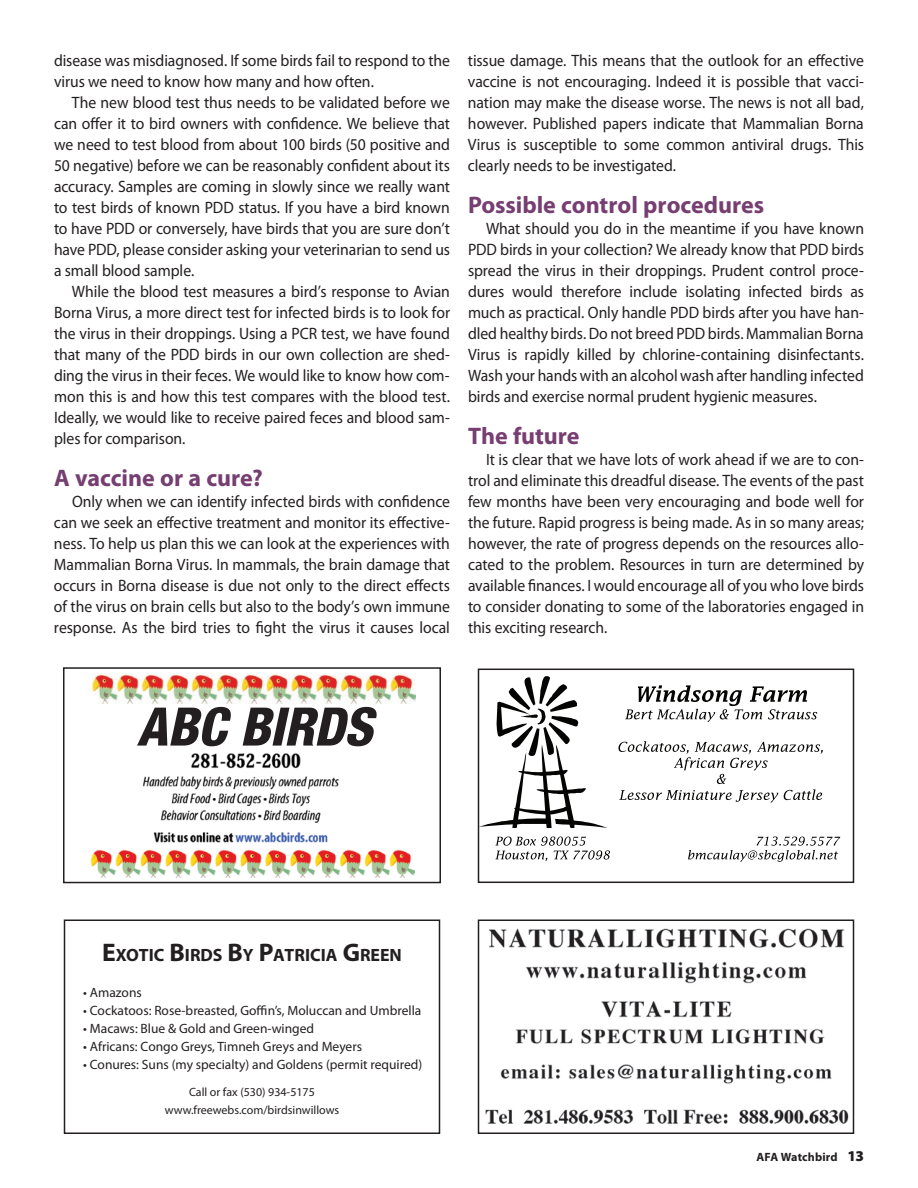
<style>
.page{position:relative;width:918px;height:1188px;background:#fff}
.page>*{position:absolute;margin:0;border:0;box-sizing:border-box;transform-origin:0 0}
.t1{font:italic 800 condensed 53.1px "Helvetica Neue";color:#231f20}
.t2{font:700 24px "Myriad Pro";color:#763e71}
.t3{font:700 17.85px "Myriad Pro";color:#231f20}
.t4{font:16.5px/21px "Myriad Pro";letter-spacing:-.005em;color:#231f20;text-align:justify;scale:.95 1}
.t5{font:13.5px "Myriad Pro";color:#231f20}
.t6{font:12px/18px "Myriad Pro";color:#231f20;text-align:center}
.t7{font:700 12px "Myriad Pro";letter-spacing:.01em;color:#231f20}
.s1{font-size:25.5px}
.s2{font-weight:900;font-size:15px}
</style>
<div class="page">
<div style="left:64px;top:920px;width:376px;height:214px;border:2px solid #231f20"></div>
<img style="left:485px;top:928px;width:364px;height:196px">
<div style="left:478px;top:920px;width:376px;height:214px;border:2px solid #231f20"></div>
<svg style="left:625px;top:685px;width:192px;height:37px"></svg>
<svg style="left:618px;top:741px;width:205px;height:61px"></svg>
<svg style="left:481px;top:676px;width:129px;height:185px"></svg>
<svg style="left:688px;top:837px;width:152px;height:25px"></svg>
<div style="left:478px;top:669px;width:376px;height:214px;border:2px solid #231f20"></div>
<div style="left:63px;top:667px;width:378px;height:216px;border:2px solid #231f20"></div>
<img style="left:90px;top:753px;width:324px;height:125px">
<img style="left:92px;top:673px;width:323px;height:30px">
<p class="t4" style="left:54px;top:50px;width:418px">disease was misdiagnosed. If some birds fail to respond to the</p>
<p class="t4" style="left:54px;top:71px;width:338px">virus we need to know how many and how often.</p>
<p class="t4" style="left:72px;top:92px;width:399px">The new blood test thus needs to be validated before we</p>
<p class="t4" style="left:54px;top:113px;width:418px">can offer it to bird owners with confidence. We believe that</p>
<p class="t4" style="left:54px;top:134px;width:418px">we need to test blood from about 100 birds (50 positive and</p>
<p class="t4" style="left:54px;top:155px;width:418px">50 negative) before we can be reasonably confident about its</p>
<p class="t4" style="left:54px;top:176px;width:418px">accuracy. Samples are coming in slowly since we really want</p>
<p class="t4" style="left:54px;top:197px;width:418px">to test birds of known PDD status. If you have a bird known</p>
<p class="t4" style="left:54px;top:218px;width:418px">to have PDD or conversely, have birds that you are sure don’t</p>
<p class="t4" style="left:54px;top:239px;width:418px">have PDD, please consider asking your veterinarian to send us</p>
<p class="t4" style="left:54px;top:260px;width:149px">a small blood sample.</p>
<p class="t4" style="left:72px;top:281px;width:399px">While the blood test measures a bird’s response to Avian</p>
<p class="t4" style="left:54px;top:302px;width:418px">Borna Virus, a more direct test for infected birds is to look for</p>
<p class="t4" style="left:54px;top:323px;width:418px">the virus in their droppings. Using a PCR test, we have found</p>
<p class="t4" style="left:54px;top:344px;width:418px">that many of the PDD birds in our own collection are shed-</p>
<p class="t4" style="left:54px;top:365px;width:418px">ding the virus in their feces. We would like to know how com-</p>
<p class="t4" style="left:54px;top:386px;width:418px">mon this is and how this test compares with the blood test.</p>
<p class="t4" style="left:54px;top:407px;width:418px">Ideally, we would like to receive paired feces and blood sam-</p>
<p class="t4" style="left:54px;top:428px;width:140px">ples for comparison.</p>
<p class="t2" style="left:54px;top:463px;width:210px">A vaccine or a cure?</p>
<p class="t4" style="left:54px;top:491px;width:419px;text-indent:18px">Only when we can identify infected birds with confidence can we seek an effective treatment and monitor its effective&shy;ness. To help us plan this we can look at the experiences with Mammalian Borna Virus. In mammals, the brain damage that occurs in Borna disease is due not only to the direct effects of the virus on brain cells but also to the body’s own immune response. As the bird tries to fight the virus it causes local</p>
<p class="t4" style="left:468px;top:50px;width:419px">tissue damage. This means that the outlook for an effective vaccine is not encouraging. Indeed it is possible that vacci&shy;nation may make the disease worse. The news is not all bad, however. Published papers indicate that Mammalian Borna Virus is susceptible to some common antiviral drugs. This clearly needs to be investigated.</p>
<p class="t2" style="left:468px;top:190px;width:298px">Possible control procedures</p>
<p class="t4" style="left:468px;top:218px;width:418px;text-indent:18px">What should you do in the meantime if you have known PDD birds in your collection? We already know that PDD birds spread the virus in their droppings. Prudent control proce&shy;dures would therefore include isolating infected birds as much as practical. Only handle PDD birds after you have han&shy;dled healthy birds. Do not breed PDD birds. Mammalian Borna Virus is rapidly killed by chlorine-containing disinfectants.<br>Wash your hands with an alcohol wash after handling infected birds and exercise normal prudent hygienic measures.</p>
<p class="t2" style="left:468px;top:421px;width:113px">The future</p>
<p class="t4" style="left:468px;top:449px;width:418px;text-indent:18px">It is clear that we have lots of work ahead if we are to con&shy;trol and eliminate this dreadful disease. The events of the past few months have been very encouraging and bode well for the future. Rapid progress is being made. As in so many areas; however, the rate of progress depends on the resources allo&shy;cated to the problem. Resources in turn are determined by available finances. I would encourage all of you who love birds to consider donating to some of the laboratories engaged in this exciting research.</p>
<p class="t1" style="left:137px;top:694px;width:251px">ABC BIRDS</p>
<p class="t3" style="left:102px;top:944px;width:301px"><span class="s1">E</span>XOTIC <span class="s1">B</span>IRDS <span class="s1">B</span>Y <span class="s1">P</span>ATRICIA <span class="s1">G</span>REEN</p>
<p class="t5" style="left:83px;top:984px;width:60px">• Amazons</p>
<p class="t5" style="left:83px;top:1002px;width:340px">• Cockatoos: Rose-breasted, Goffin’s, Moluccan and Umbrella</p>
<p class="t5" style="left:83px;top:1020px;width:232px">• Macaws: Blue &amp; Gold and Green-winged</p>
<p class="t5" style="left:83px;top:1038px;width:280px">• Africans: Congo Greys, Timneh Greys and Meyers</p>
<p class="t5" style="left:83px;top:1056px;width:341px">• Conures: Suns (my specialty) and Goldens (permit required)</p>
<p class="t6" style="left:165px;top:1083px;width:176px">Call or fax (530) 934-5175 www.freewebs.com/birdsinwillows</p>
<p class="t7" style="left:757px;top:1149px;width:109px">AFA Watchbird <span class="s2">13</span></p>
</div>
